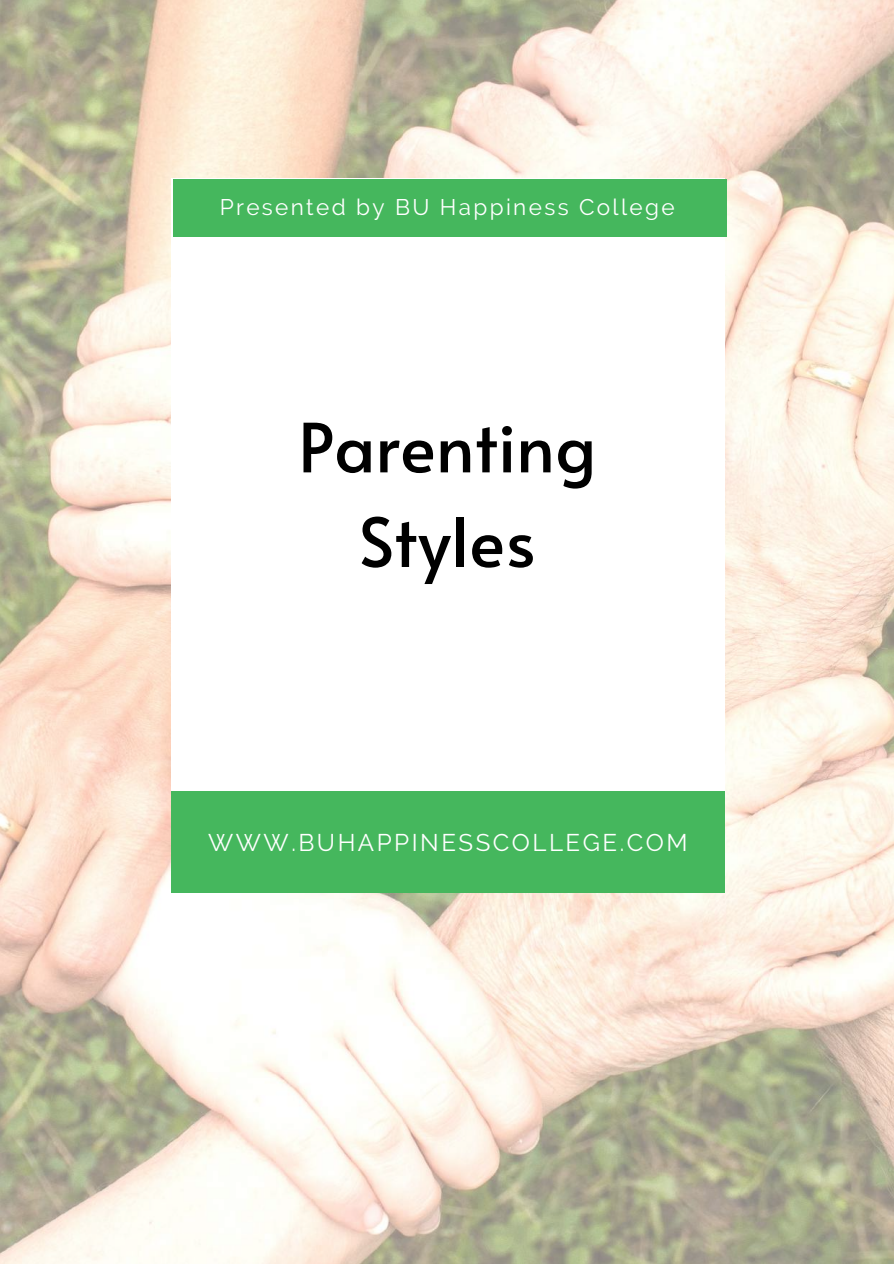
<style>
.page{position:relative;width:894px;height:1264px;background:#fff}
.page>*{position:absolute;margin:0;border:0;box-sizing:border-box;transform-origin:0 0}
.t1{font:67.5px/94.7px "Alata";color:#000;text-align:center}
.t2{font:24.15px "Raleway";letter-spacing:.105em;color:#fff}
.t3{font:22.5px "Raleway";letter-spacing:.105em;color:#fff}
</style>
<div class="page">
<img style="left:0;top:0;width:893px;height:1263px">
<div style="left:171px;top:179px;width:553px;height:712px;background:#fff"></div>
<div style="left:171px;top:791px;width:553px;height:101px;background:#45b75d"></div>
<div style="left:173px;top:179px;width:553px;height:57px;background:#45b75d"></div>
<p class="t3" style="left:220px;top:194px;width:456px">Presented by BU Happiness College</p>
<h1 class="t1" style="left:298px;top:397px;width:299px">Parenting<br>Styles</h1>
<p class="t2" style="left:208px;top:828px;width:480px">WWW.BUHAPPINESSCOLLEGE.COM</p>
</div>
